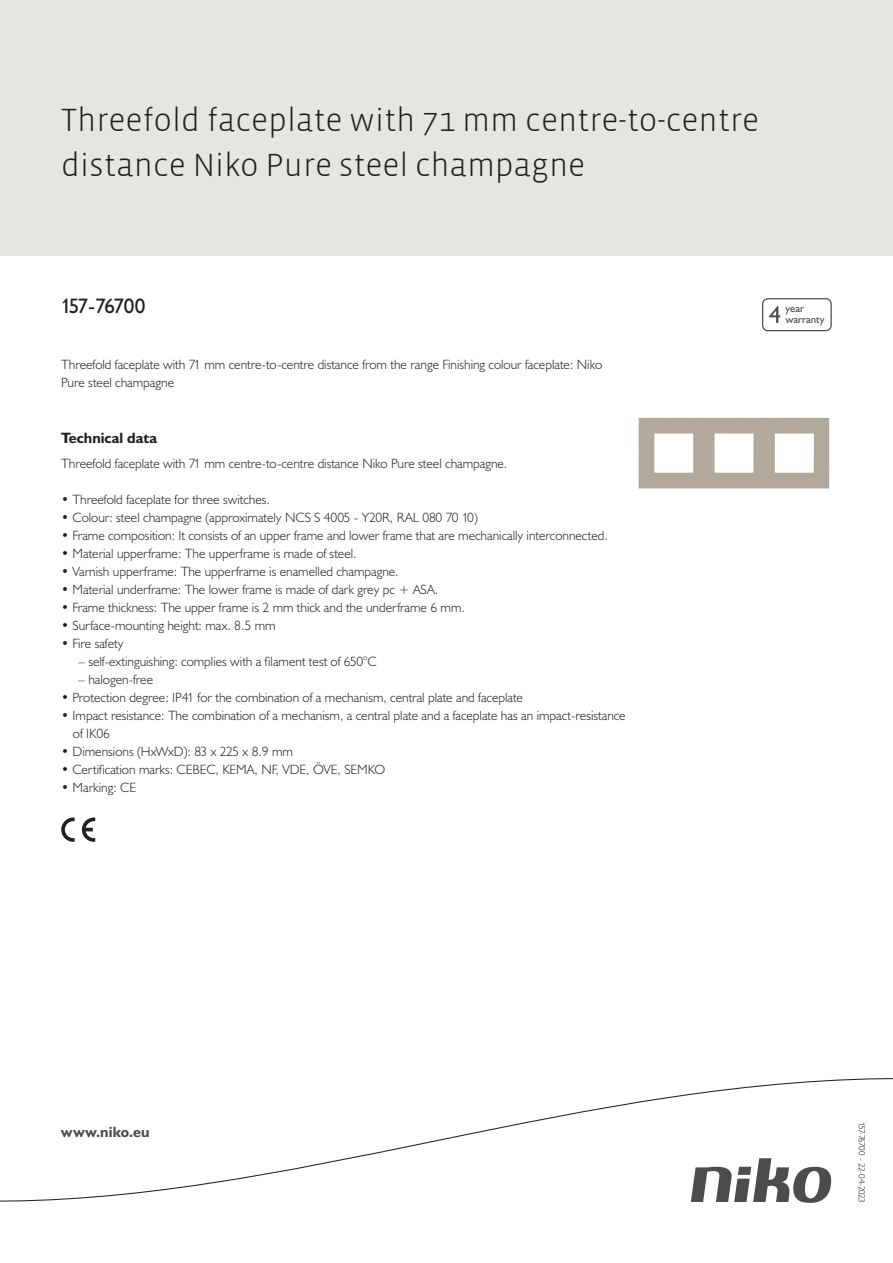
<style>
.page{position:relative;width:893px;height:1263px;background:#fff}
.page>*{position:absolute;margin:0;border:0;box-sizing:border-box;transform-origin:0 0}
.Title_datasheets{font:300 33px/45px "Vista Sans";color:#231f20}
.Article_number{font:21px "Humanist 521 BT";letter-spacing:-.07em;color:#231f20}
.Titles_parts{font:700 15px "Humanist 521 BT";color:#231f20}
.titel_afbeelding{font:700 15px "Humanist 521 BT";letter-spacing:.005em;color:#4b4c4d}
.USP_Bullets{font:300 13.5px/18px "Humanist 521 BT";color:#231f20}
.Platte_tekst_CAB{font:300 13.5px/18px "Humanist 521 BT";color:#231f20}
.USP_Bullets_level_2{font:300 13.5px "Humanist 521 BT";color:#231f20}
.t1{font:10.8px/10.8px "Humanist 521 BT";color:#4b4c4d}
.Revision{font:300 9px "Humanist 521 BT";letter-spacing:-.05em;color:#231f20}
</style>
<div class="page">
<div style="left:0;top:0;width:893px;height:255px;background:#e6e6e0"></div>
<svg style="left:82px;top:817px;width:13px;height:25px"></svg>
<svg style="left:61px;top:817px;width:14px;height:25px"></svg>
<svg style="left:762px;top:298px;width:70px;height:33px"></svg>
<svg style="left:0;top:1078px;width:893px;height:125px"></svg>
<img style="left:638px;top:417px;width:192px;height:72px">
<p class="Title_datasheets" style="left:61px;top:98px;width:699px">Threefold faceplate with 71 mm centre-to-centre distance Niko Pure steel champagne</p>
<p class="Article_number" style="left:61px;top:293px;width:86px">157-76700</p>
<p class="Platte_tekst_CAB" style="left:61px;top:355px;width:542px">Threefold faceplate with 71 mm centre-to-centre distance from the range Finishing colour faceplate: Niko<br>Pure steel champagne</p>
<p class="Titles_parts" style="left:61px;top:429px;width:98px">Technical data</p>
<p class="Platte_tekst_CAB" style="left:61px;top:454px;width:447px">Threefold faceplate with 71 mm centre-to-centre distance Niko Pure steel champagne.</p>
<p class="USP_Bullets" style="left:61px;top:490px;width:210px">• Threefold faceplate for three switches.</p>
<p class="USP_Bullets" style="left:61px;top:508px;width:418px">• Colour: steel champagne (approximately NCS S 4005 - Y20R, RAL 080 70 10)</p>
<p class="USP_Bullets" style="left:61px;top:526px;width:548px">• Frame composition: It consists of an upper frame and lower frame that are mechanically interconnected.</p>
<p class="USP_Bullets" style="left:61px;top:544px;width:297px">• Material upperframe: The upperframe is made of steel.</p>
<p class="USP_Bullets" style="left:61px;top:562px;width:339px">• Varnish upperframe: The upperframe is enamelled champagne.</p>
<p class="USP_Bullets" style="left:61px;top:580px;width:378px">• Material underframe: The lower frame is made of dark grey pc + ASA.</p>
<p class="USP_Bullets" style="left:61px;top:598px;width:405px">• Frame thickness: The upper frame is 2 mm thick and the underframe 6 mm.</p>
<p class="USP_Bullets" style="left:61px;top:616px;width:216px">• Surface-mounting height: max. 8.5 mm</p>
<p class="USP_Bullets" style="left:61px;top:634px;width:64px">• Fire safety</p>
<p class="USP_Bullets_level_2" style="left:78px;top:653px;width:300px">– self-extinguishing: complies with a filament test of 650°C</p>
<p class="USP_Bullets_level_2" style="left:78px;top:671px;width:76px">– halogen-free</p>
<p class="USP_Bullets" style="left:61px;top:688px;width:463px">• Protection degree: IP41 for the combination of a mechanism, central plate and faceplate</p>
<p class="USP_Bullets" style="left:73px;top:706px;width:554px;text-indent:-12px">• Impact resistance: The combination of a mechanism, a central plate and a faceplate has an impact-resistance of IK06</p>
<p class="USP_Bullets" style="left:61px;top:742px;width:233px">• Dimensions (HxWxD): 83 x 225 x 8.9 mm</p>
<p class="USP_Bullets" style="left:61px;top:760px;width:326px">• Certification marks: CEBEC, KEMA, NF, VDE, ÖVE, SEMKO</p>
<p class="USP_Bullets" style="left:61px;top:778px;width:76px">• Marking: CE</p>
<p class="t1" style="left:785px;top:303px;width:41px">year warranty</p>
<p class="titel_afbeelding" style="left:61px;top:1122px;width:90px">www.niko.eu</p>
<p class="Revision" style="left:868px;top:1121px;width:83px;rotate:90deg">157-76700 - 22-04-2023</p>
</div>
